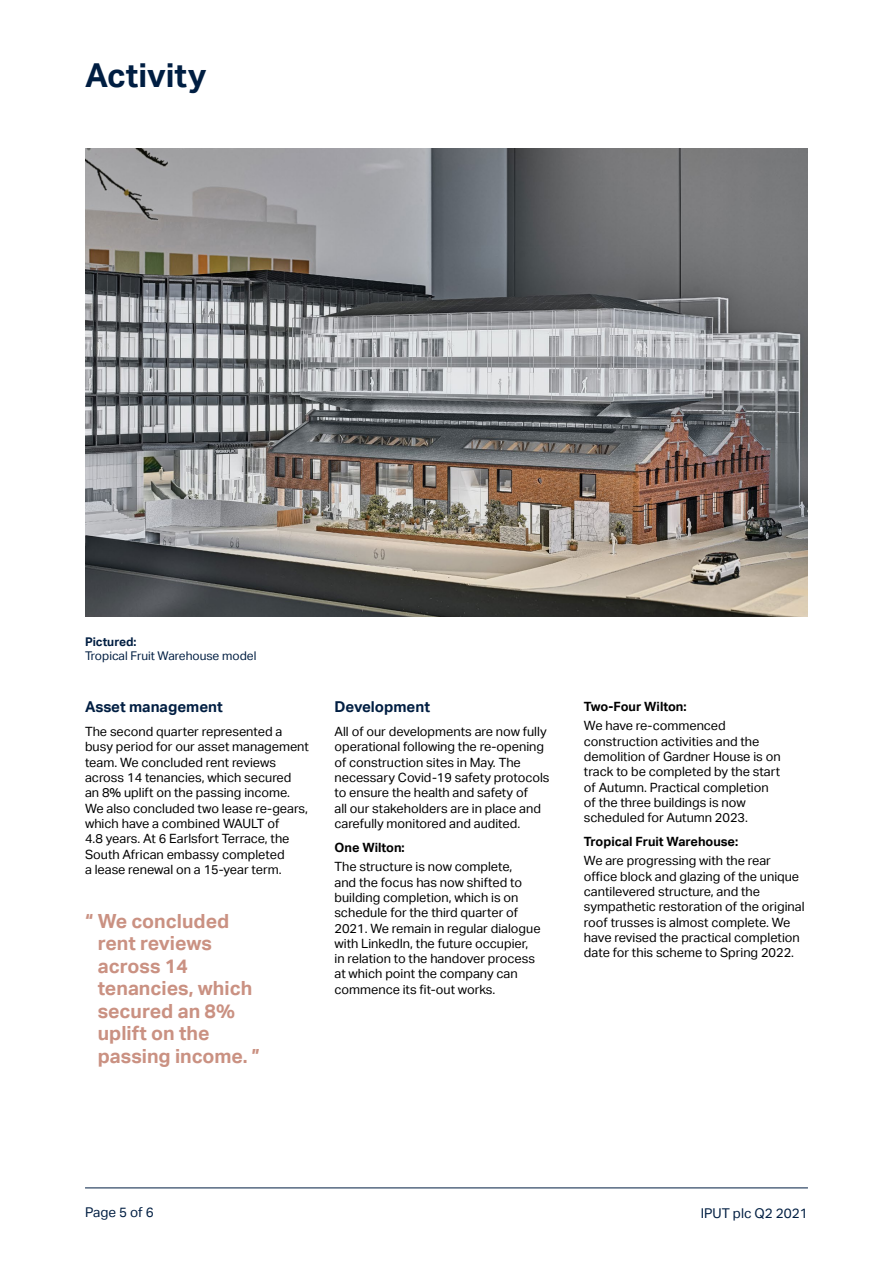
<style>
.page{position:relative;width:893px;height:1263px;background:#fff}
.page>*{position:absolute;margin:0;border:0;box-sizing:border-box;transform-origin:0 0}
.t1{font:700 33px "Aktiv Grotesk";color:#001e42}
.t2{font:700 19.5px/22.5px "Aktiv Grotesk";color:#ca9182}
.t3{font:700 15px "Aktiv Grotesk";color:#001e42}
.t4{font:13.5px "Aktiv Grotesk";color:#001e42}
.t5{font:12.75px/15.3px "Aktiv Grotesk";color:#000}
.t6{font:700 12.75px "Aktiv Grotesk";color:#000}
.t7{font:12px "Aktiv Grotesk";color:#001e42}
.t8{font:700 12px "Aktiv Grotesk";color:#001e42}
</style>
<div class="page">
<hr style="left:85px;top:1187px;width:723px;height:1px;background:#001e42">
<img style="left:85px;top:149px;width:723px;height:468px">
<h1 class="t1" style="left:85px;top:57px;width:123px">Activity</h1>
<p class="t8" style="left:85px;top:634px;width:53px">Pictured:</p>
<p class="t7" style="left:85px;top:649px;width:173px">Tropical Fruit Warehouse model</p>
<p class="t3" style="left:85px;top:698px;width:139px">Asset management</p>
<p class="t5" style="left:85px;top:724px;width:225px">The second quarter represented a busy period for our asset management team. We concluded rent reviews across 14 tenancies, which secured<br>an 8% uplift on the passing income.<br>We also concluded two lease re-gears, which have a combined WAULT of<br>4.8 years. At 6 Earlsfort Terrace, the South African embassy completed<br>a lease renewal on a 15-year term.</p>
<h2 class="t2" style="left:98px;top:910px;width:164px;text-indent:-13px">“ We concluded rent reviews across 14 tenancies, which secured an 8% uplift on the passing income. ”</h2>
<p class="t3" style="left:334px;top:698px;width:97px">Development</p>
<p class="t5" style="left:334px;top:724px;width:217px">All of our developments are now fully operational following the re-opening of construction sites in May. The necessary Covid-19 safety protocols to ensure the health and safety of<br>all our stakeholders are in place and carefully monitored and audited.</p>
<p class="t6" style="left:334px;top:840px;width:72px">One Wilton:</p>
<p class="t5" style="left:334px;top:859px;width:208px">The structure is now complete,<br>and the focus has now shifted to building completion, which is on schedule for the third quarter of<br>2021. We remain in regular dialogue with LinkedIn, the future occupier, in relation to the handover process at which point the company can commence its fit-out works.</p>
<p class="t6" style="left:584px;top:699px;width:104px">Two-Four Wilton:</p>
<p class="t5" style="left:584px;top:718px;width:198px">We have re-commenced construction activities and the demolition of Gardner House is on track to be completed by the start of Autumn. Practical completion of the three buildings is now scheduled for Autumn 2023.</p>
<p class="t6" style="left:584px;top:834px;width:156px">Tropical Fruit Warehouse:</p>
<p class="t5" style="left:584px;top:853px;width:222px">We are progressing with the rear office block and glazing of the unique cantilevered structure, and the sympathetic restoration of the original roof trusses is almost complete. We have revised the practical completion date for this scheme to Spring 2022.</p>
<p class="t4" style="left:85px;top:1205px;width:70px">Page 5 of 6</p>
<p class="t4" style="left:701px;top:1205px;width:109px">IPUT plc Q2 2021</p>
</div>
